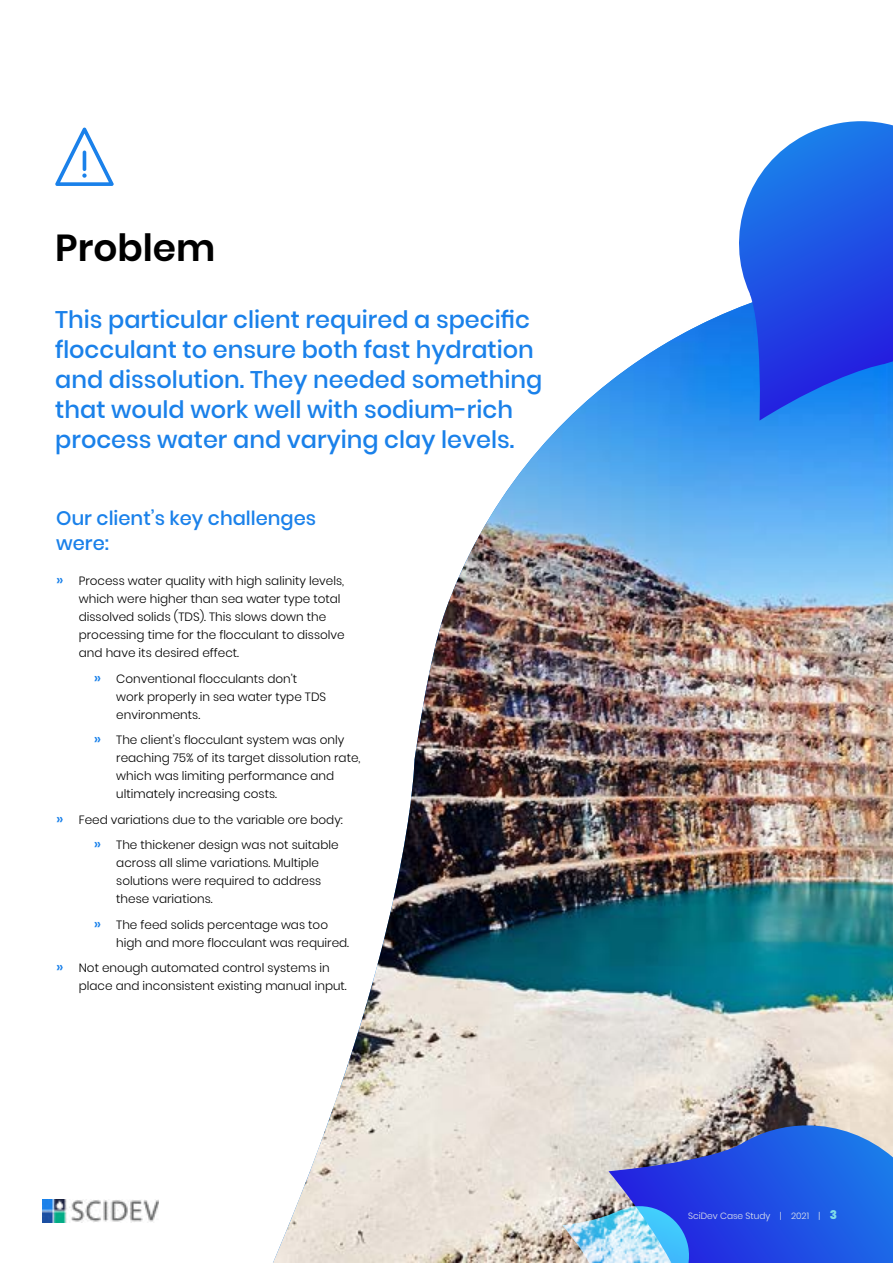
<style>
.page{position:relative;width:893px;height:1263px;background:#fff}
.page>*{position:absolute;margin:0;border:0;box-sizing:border-box;transform-origin:0 0}
.t1{font:600 37.5px "Poppins";color:#000}
.t2{font:500 24px/30px "Poppins";color:#1a81ea}
.t3{font:500 19.5px/25.5px "Poppins";color:#1a81ea}
.t4{font:300 12px/18px "Poppins";color:#000}
.t5{font:300 9px "Poppins";color:#e5e9ea}
.s1{font-weight:500;font-size:15px;color:#1a81ea}
.s2{font-weight:800;font-size:12px;color:#80dde8}
</style>
<div class="page">
<img style="left:273px;top:314px;width:620px;height:949px">
<svg style="left:55px;top:128px;width:59px;height:58px"></svg>
<svg style="left:723px;top:121px;width:170px;height:300px;background:#3b70e9"></svg>
<svg style="left:562px;top:1125px;width:331px;height:138px;background:#567cda"></svg>
<img style="left:42px;top:1200px;width:117px;height:23px">
<h1 class="t1" style="left:55px;top:226px;width:162px">Problem</h1>
<h2 class="t2" style="left:55px;top:305px;width:489px">This particular client required a specific flocculant to ensure both fast hydration and dissolution. They needed something that would work well with sodium-rich process water and varying clay levels.</h2>
<h3 class="t3" style="left:56px;top:505px;width:261px">Our client’s key challenges were:</h3>
<p class="t4" style="left:79px;top:572px;width:267px;text-indent:-23px"><span class="s1">»</span> Process water quality with high salinity levels, which were higher than sea water type total dissolved solids (TDS). This slows down the processing time for the flocculant to dissolve and have its desired effect.</p>
<p class="t4" style="left:116px;top:670px;width:211px;text-indent:-23px"><span class="s1">»</span> Conventional flocculants don’t work properly in sea water type TDS environments.</p>
<p class="t4" style="left:116px;top:731px;width:246px;text-indent:-23px"><span class="s1">»</span> The client's flocculant system was only reaching 75% of its target dissolution rate, which was limiting performance and ultimately increasing costs.</p>
<p class="t4" style="left:94px;top:807px;width:251px;line-height:25.5px;text-indent:-38px"><span class="s1">»</span> Feed variations due to the variable ore body: <span class="s1">»</span> The thickener design was not suitable</p>
<p class="t4" style="left:116px;top:854px;width:206px">across all slime variations. Multiple solutions were required to address these variations.</p>
<p class="t4" style="left:116px;top:916px;width:234px;text-indent:-23px"><span class="s1">»</span> The feed solids percentage was too high and more flocculant was required.</p>
<p class="t4" style="left:79px;top:959px;width:269px;text-indent:-23px"><span class="s1">»</span> Not enough automated control systems in place and inconsistent existing manual input.</p>
<p class="t5" style="left:688px;top:1210px;width:150px">SciDev Case Study | 2021 | <span class="s2">3</span></p>
</div>
